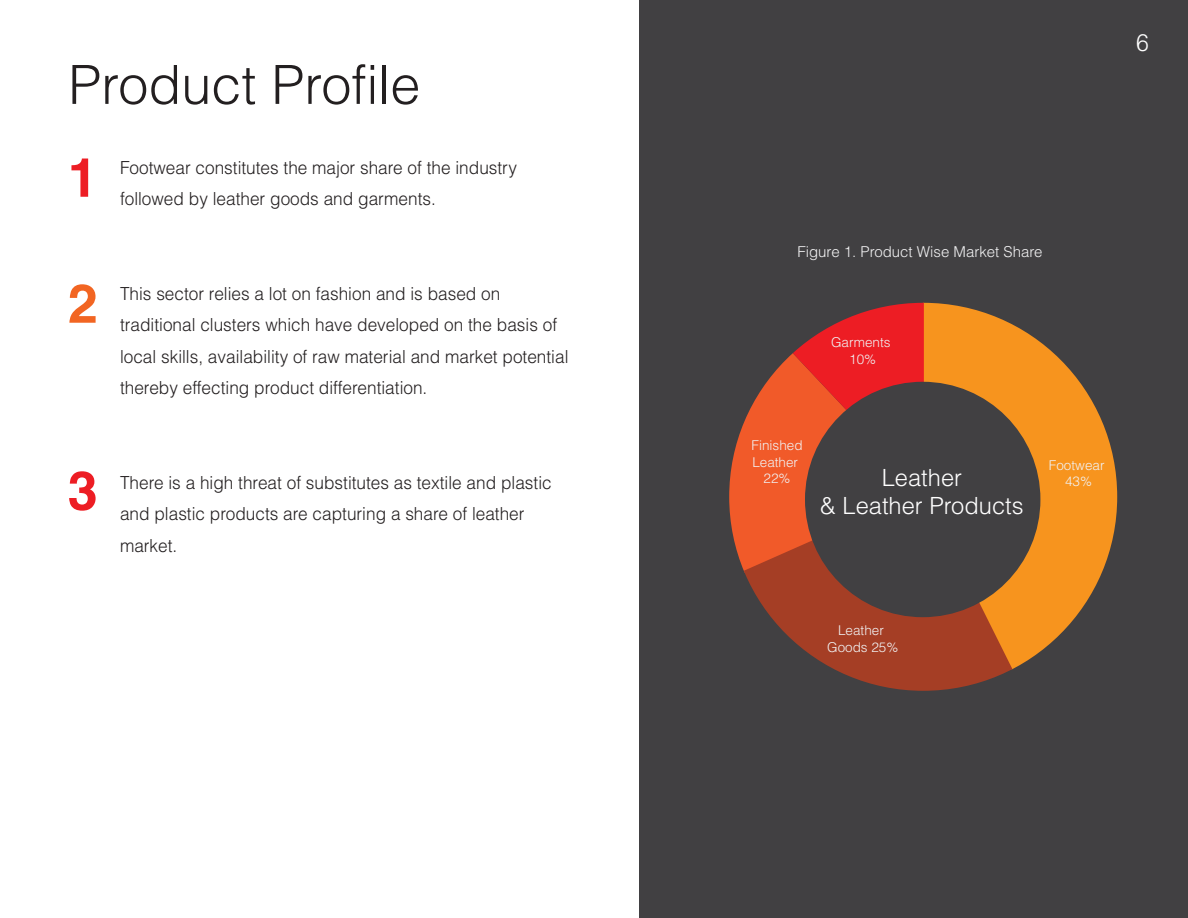
<style>
.page{position:relative;width:1188px;height:918px;background:#fff}
.page>*{position:absolute;margin:0;border:0;box-sizing:border-box;transform-origin:0 0}
.t1{font:300 54px "Helvetica";color:#231f20}
.t2{font:700 54px "Helvetica";color:#ed1d24}
.t3{font:700 54px "Helvetica";color:#f26522}
.t4{font:300 24px "Helvetica";color:#fff;scale:.96 1}
.t5{font:300 23.7px/28.3px "Helvetica";color:#fff;text-align:center}
.t6{font:300 18px/31.5px "Helvetica";color:#231f20;scale:.96 1}
.t7{font:300 15px "Helvetica";color:#f1f1f2}
.t8{font:300 13.5px/16.5px "Helvetica";color:#f1f1f2;text-align:center}
</style>
<div class="page">
<div style="left:639px;top:0;width:549px;height:918px;background:#414042"></div>
<svg style="left:924px;top:303px;width:193px;height:353px;fill:#f7941e"></svg>
<svg style="left:729px;top:303px;width:195px;height:188px"></svg>
<svg style="left:729px;top:491px;width:305px;height:200px;fill:#a53e25"></svg>
<div style="left:805px;top:382px;width:235px;height:235px;background:#414042;border-radius:50%"></div>
<h1 class="t1" style="left:68px;top:51px;width:354px">Product Profile</h1>
<h1 class="t2" style="left:68px;top:144px;width:32px">1</h1>
<p class="t6" style="left:120px;top:151px;width:415px">Footwear constitutes the major share of the industry followed by leather goods and garments.</p>
<h1 class="t3" style="left:68px;top:270px;width:32px">2</h1>
<p class="t6" style="left:120px;top:277px;width:469px">This sector relies a lot on fashion and is based on traditional clusters which have developed on the basis of local skills, availability of raw material and market potential thereby effecting product differentiation.</p>
<p class="t7" style="left:797px;top:243px;width:247px">Figure 1. Product Wise Market Share</p>
<p class="t8" style="left:831px;top:334px;width:61px">Garments<br>10%</p>
<p class="t8" style="left:752px;top:437px;width:53px">Finished<br>Leather<br>22%</p>
<h1 class="t2" style="left:68px;top:457px;width:32px">3</h1>
<h3 class="t5" style="left:820px;top:462px;width:205px">Leather<br>&amp; Leather Products</h3>
<p class="t8" style="left:1049px;top:456px;width:57px">Footwear<br>43%</p>
<p class="t6" style="left:120px;top:466px;width:451px">There is a high threat of substitutes as textile and plastic and plastic products are capturing a share of leather market.</p>
<p class="t8" style="left:827px;top:622px;width:73px">Leather<br>Goods 25%</p>
<h2 class="t4" style="left:1136px;top:27px;width:15px">6</h2>
</div>
